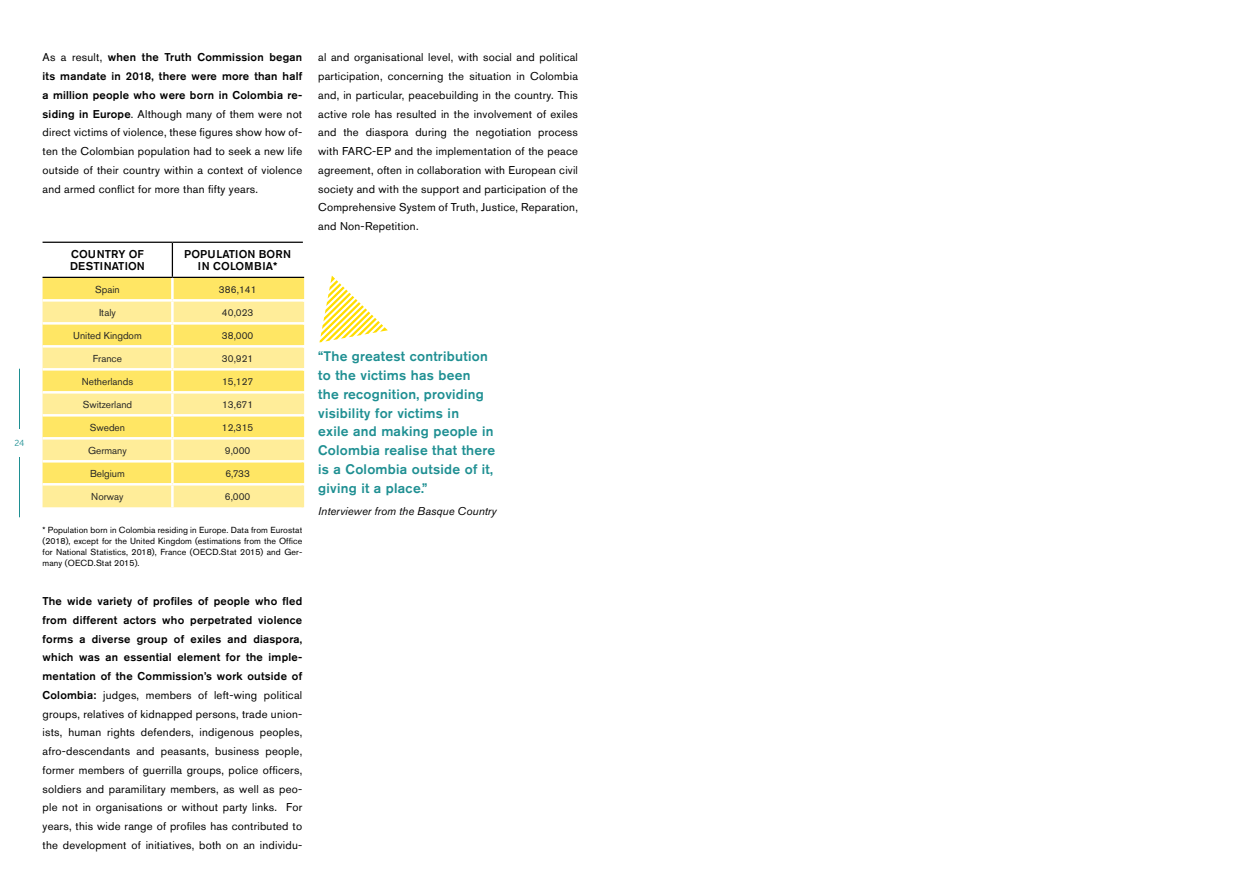
<style>
.page{position:relative;width:1241px;height:886px;background:#fff}
.page>*{position:absolute;margin:0;border:0;box-sizing:border-box;transform-origin:0 0}
.t1{font:500 13.75px/18.8px "Akzidenz Grotesk Pro";letter-spacing:.02em;color:#1e8f92}
.t2{font:11.25px/18.8px "Akzidenz Grotesk Pro";letter-spacing:.02em;color:#000;text-align:justify}
.t3{font:500 11.25px/12.5px "Akzidenz Grotesk Pro";letter-spacing:.01em;color:#000}
.t4{font:italic 11.25px "Akzidenz Grotesk Pro";color:#000}
.t5{font:10px "Akzidenz Grotesk Pro";color:#282827}
.t6{font:8.75px/11.2px "Akzidenz Grotesk Pro";letter-spacing:.01em;color:#000;text-align:justify}
.t7{font:8.75px "Museo Sans 300";color:#1e8f92}
.s1{font-weight:500}
</style>
<div class="page">
<hr style="left:19px;top:369px;width:1px;height:60px;background:#1e8f92">
<hr style="left:19px;top:457px;width:1px;height:60px;background:#1e8f92">
<div style="left:43px;top:278px;width:258px;height:21px;background:#ffe664"></div>
<svg style="left:43px;top:302px;width:258px;height:205px;background:#ffea83"></svg>
<hr style="left:43px;top:391px;width:129px;height:3px;background:#fff">
<hr style="left:172px;top:391px;width:132px;height:3px;background:#fff">
<hr style="left:43px;top:414px;width:129px;height:2px;background:#fff">
<hr style="left:172px;top:414px;width:132px;height:2px;background:#fff">
<hr style="left:43px;top:437px;width:129px;height:2px;background:#fff">
<hr style="left:172px;top:437px;width:132px;height:2px;background:#fff">
<hr style="left:43px;top:460px;width:129px;height:2px;background:#fff">
<hr style="left:172px;top:460px;width:132px;height:2px;background:#fff">
<hr style="left:43px;top:483px;width:129px;height:2px;background:#fff">
<hr style="left:172px;top:483px;width:132px;height:2px;background:#fff">
<hr style="left:171px;top:371px;width:3px;height:20px;background:#fff">
<hr style="left:171px;top:394px;width:3px;height:20px;background:#fff">
<hr style="left:171px;top:416px;width:3px;height:21px;background:#fff">
<hr style="left:171px;top:439px;width:3px;height:21px;background:#fff">
<hr style="left:171px;top:462px;width:3px;height:21px;background:#fff">
<hr style="left:171px;top:485px;width:3px;height:22px;background:#fff">
<hr style="left:301px;top:278px;width:3px;height:21px;background:#ffe664">
<hr style="left:301px;top:302px;width:3px;height:20px;background:#ffed99">
<hr style="left:301px;top:325px;width:3px;height:20px;background:#ffe664">
<hr style="left:301px;top:371px;width:3px;height:20px;background:#ffe664">
<hr style="left:301px;top:416px;width:3px;height:21px;background:#ffe664">
<hr style="left:301px;top:462px;width:3px;height:21px;background:#ffe664">
<hr style="left:301px;top:485px;width:3px;height:22px;background:#ffed99">
<hr style="left:301px;top:439px;width:3px;height:21px;background:#ffed99">
<hr style="left:301px;top:394px;width:3px;height:20px;background:#ffed99">
<hr style="left:301px;top:348px;width:3px;height:20px;background:#ffed99">
<hr style="left:171px;top:302px;width:3px;height:20px;background:#fff">
<hr style="left:171px;top:278px;width:3px;height:21px;background:#fff">
<hr style="left:43px;top:322px;width:129px;height:3px;background:#fff">
<hr style="left:172px;top:322px;width:132px;height:3px;background:#fff">
<hr style="left:171px;top:325px;width:3px;height:20px;background:#fff">
<hr style="left:43px;top:345px;width:129px;height:3px;background:#fff">
<hr style="left:172px;top:345px;width:132px;height:3px;background:#fff">
<hr style="left:171px;top:348px;width:3px;height:20px;background:#fff">
<hr style="left:43px;top:368px;width:129px;height:3px;background:#fff">
<hr style="left:172px;top:368px;width:132px;height:3px;background:#fff">
<hr style="left:43px;top:242px;width:129px;height:1px;background:#000">
<hr style="left:172px;top:242px;width:131px;height:1px;background:#000">
<hr style="left:172px;top:243px;width:1px;height:34px;background:#000">
<hr style="left:43px;top:277px;width:129px;height:1px;background:#000">
<hr style="left:172px;top:277px;width:132px;height:1px;background:#000">
<svg style="left:319px;top:276px;width:69px;height:66px"></svg>
<p class="t7" style="left:14px;top:438px;width:11px">24</p>
<p class="t2" style="left:43px;top:48px;width:261px">As a result, <span class="s1">when the Truth Commission began its mandate in 2018, there were more than half a million people who were born in Colombia re&shy;siding in Europe</span>. Although many of them were not direct victims of violence, these figures show how of&shy;ten the Colombian population had to seek a new life outside of their country within a context of violence and armed conflict for more than fifty years.</p>
<p class="t3" style="left:70px;top:247px;width:76px">COUNTRY OF<br>DESTINATION</p>
<p class="t3" style="left:184px;top:247px;width:109px;text-align:center">POPULATION BORN<br>IN COLOMBIA*</p>
<p class="t5" style="left:95px;top:283px;width:26px">Spain</p>
<p class="t5" style="left:219px;top:283px;width:39px">386,141</p>
<p class="t5" style="left:99px;top:306px;width:18px">Italy</p>
<p class="t5" style="left:222px;top:306px;width:33px">40,023</p>
<p class="t5" style="left:73px;top:329px;width:70px">United Kingdom</p>
<p class="t5" style="left:222px;top:329px;width:33px">38,000</p>
<p class="t5" style="left:93px;top:352px;width:31px">France</p>
<p class="t5" style="left:222px;top:352px;width:33px">30,921</p>
<p class="t5" style="left:82px;top:375px;width:53px">Netherlands</p>
<p class="t5" style="left:222px;top:375px;width:33px">15,127</p>
<p class="t5" style="left:83px;top:398px;width:51px">Switzerland</p>
<p class="t5" style="left:222px;top:398px;width:33px">13,671</p>
<p class="t5" style="left:90px;top:421px;width:37px">Sweden</p>
<p class="t5" style="left:222px;top:421px;width:33px">12,315</p>
<p class="t5" style="left:88px;top:444px;width:40px">Germany</p>
<p class="t5" style="left:225px;top:444px;width:27px">9,000</p>
<p class="t5" style="left:90px;top:467px;width:36px">Belgium</p>
<p class="t5" style="left:225px;top:467px;width:26px">6,733</p>
<p class="t5" style="left:91px;top:489px;width:34px">Norway</p>
<p class="t5" style="left:225px;top:489px;width:27px">6,000</p>
<p class="t6" style="left:43px;top:524px;width:261px">* Population born in Colombia residing in Europe. Data from Eurostat (2018), except for the United Kingdom (estimations from the Office for National Statistics, 2018), France (OECD.Stat 2015) and Ger&shy;many (OECD.Stat 2015).</p>
<p class="t2" style="left:43px;top:592px;width:261px"><span class="s1">The wide variety of profiles of people who fled from different actors who perpetrated violence forms a diverse group of exiles and diaspora, which was an essential element for the imple&shy;mentation of the Commission’s work outside of Colombia:</span> judges, members of left-wing political groups, relatives of kidnapped persons, trade union&shy;ists, human rights defenders, indigenous peoples, afro-descendants and peasants, business people, former members of guerrilla groups, police officers, soldiers and paramilitary members, as well as peo&shy;ple not in organisations or without party links. For years, this wide range of profiles has contributed to the development of initiatives, both on an individu-</p>
<p class="t2" style="left:318px;top:48px;width:261px">al and organisational level, with social and political participation, concerning the situation in Colombia and, in particular, peacebuilding in the country. This active role has resulted in the involvement of exiles and the diaspora during the negotiation process with FARC-EP and the implementation of the peace agreement, often in collaboration with European civil society and with the support and participation of the Comprehensive System of Truth, Justice, Reparation, and Non-Repetition.</p>
<p class="t1" style="left:318px;top:347px;width:178px">“The greatest contribution to the victims has been<br>the recognition, providing visibility for victims in<br>exile and making people in<br>Colombia realise that there is a Colombia outside of it, giving it a place.”</p>
<p class="t4" style="left:318px;top:503px;width:180px">Interviewer from the Basque Country</p>
</div>
